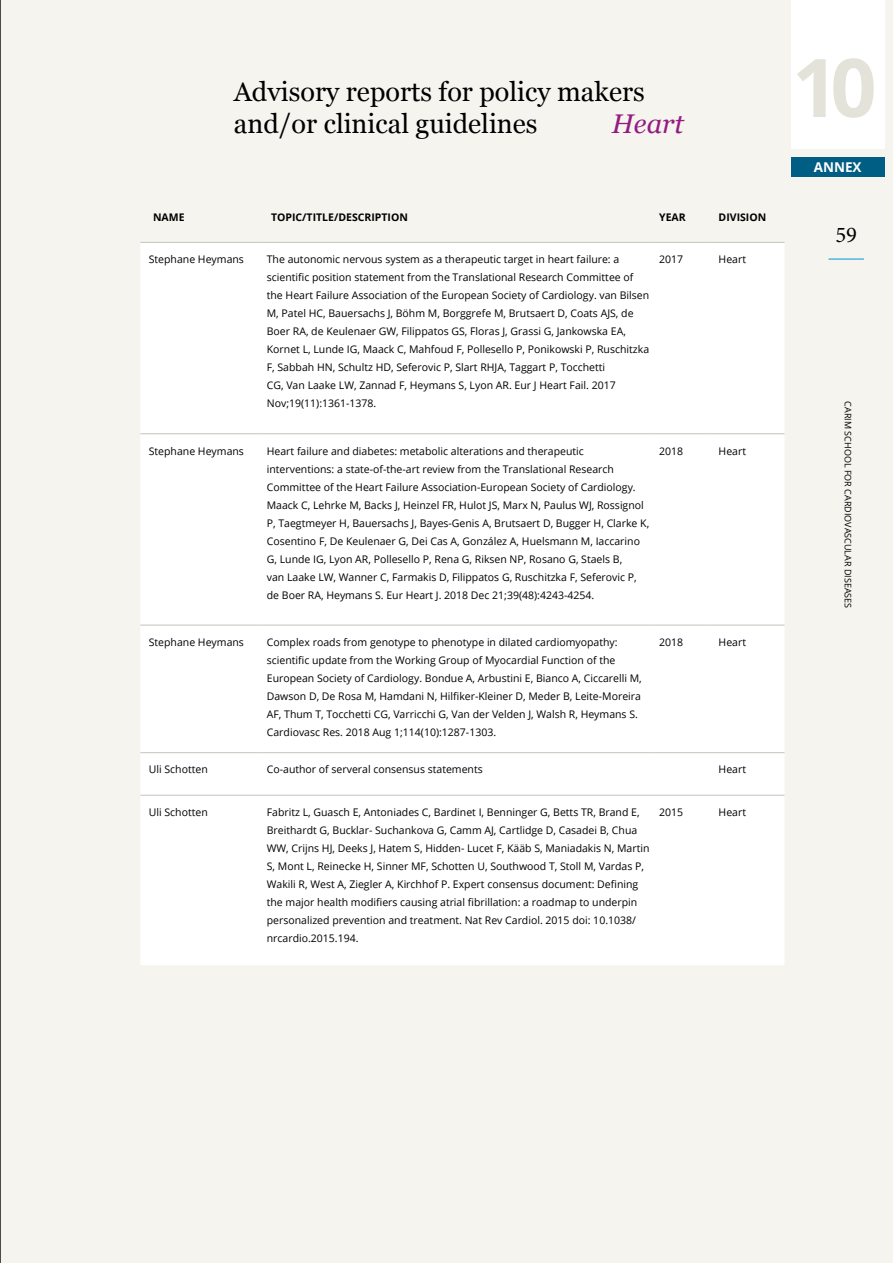
<style>
.page{position:relative;width:893px;height:1263px;background:#f5f4ef}
.page>*{position:absolute;margin:0;border:0;box-sizing:border-box;transform-origin:0 0}
.t1{font:700 81px "Open Sans";color:#e4e3d9}
.t2{font:27px/31.5px "Georgia";color:#000}
.t3{font:italic 27px "Georgia";color:#931c81}
.t4{font:22.5px "Minion Pro";color:#000}
.t5{font:700 13.5px "Open Sans";color:#fff}
.t6{font:10.5px/18px "Open Sans";color:#000}
.t7{font:700 10.5px "Open Sans";color:#000}
.t8{font:9px "Open Sans";color:#000}
</style>
<div class="page">
<hr style="left:828px;top:259px;width:36px;height:1px;background:#0097d7">
<div style="left:791px;top:0;width:93px;height:148px;background:#fff"></div>
<div style="left:791px;top:157px;width:93px;height:19px;background:#005d83"></div>
<svg style="left:140px;top:243px;width:644px;height:722px"></svg>
<hr style="left:140px;top:242px;width:118px;height:1px;background:#c1c5b9">
<hr style="left:258px;top:242px;width:393px;height:1px;background:#c1c5b9">
<hr style="left:651px;top:242px;width:59px;height:1px;background:#c1c5b9">
<hr style="left:710px;top:242px;width:74px;height:1px;background:#c1c5b9">
<hr style="left:140px;top:433px;width:118px;height:1px;background:#c1c5b9">
<hr style="left:258px;top:433px;width:393px;height:1px;background:#c1c5b9">
<hr style="left:651px;top:433px;width:59px;height:1px;background:#c1c5b9">
<hr style="left:710px;top:433px;width:74px;height:1px;background:#c1c5b9">
<hr style="left:140px;top:625px;width:118px;height:1px;background:#c1c5b9">
<hr style="left:258px;top:625px;width:393px;height:1px;background:#c1c5b9">
<hr style="left:651px;top:625px;width:59px;height:1px;background:#c1c5b9">
<hr style="left:710px;top:625px;width:74px;height:1px;background:#c1c5b9">
<hr style="left:140px;top:752px;width:118px;height:1px;background:#c1c5b9">
<hr style="left:258px;top:752px;width:393px;height:1px;background:#c1c5b9">
<hr style="left:651px;top:752px;width:59px;height:1px;background:#c1c5b9">
<hr style="left:710px;top:752px;width:74px;height:1px;background:#c1c5b9">
<hr style="left:140px;top:795px;width:118px;height:1px;background:#c1c5b9">
<hr style="left:258px;top:795px;width:393px;height:1px;background:#c1c5b9">
<hr style="left:651px;top:795px;width:59px;height:1px;background:#c1c5b9">
<hr style="left:710px;top:795px;width:74px;height:1px;background:#c1c5b9">
<h2 class="t2" style="left:234px;top:75px;width:412px">Advisory reports for policy makers and/or clinical guidelines</h2>
<h2 class="t3" style="left:612px;top:104px;width:74px">Heart</h2>
<p class="t7" style="left:153px;top:209px;width:33px">NAME</p>
<p class="t7" style="left:271px;top:209px;width:138px">TOPIC/TITLE/DESCRIPTION</p>
<p class="t7" style="left:659px;top:209px;width:28px">YEAR</p>
<p class="t7" style="left:719px;top:209px;width:49px">DIVISION</p>
<p class="t6" style="left:149px;top:250px;width:97px">Stephane Heymans</p>
<p class="t6" style="left:267px;top:250px;width:384px">The autonomic nervous system as a therapeutic target in heart failure: a scientific position statement from the Translational Research Committee of the Heart Failure Association of the European Society of Cardiology. van Bilsen M, Patel HC, Bauersachs J, Böhm M, Borggrefe M, Brutsaert D, Coats AJS, de Boer RA, de Keulenaer GW, Filippatos GS, Floras J, Grassi G, Jankowska EA, Kornet L, Lunde IG, Maack C, Mahfoud F, Pollesello P, Ponikowski P, Ruschitzka F, Sabbah HN, Schultz HD, Seferovic P, Slart RHJA, Taggart P, Tocchetti<br>CG, Van Laake LW, Zannad F, Heymans S, Lyon AR. Eur J Heart Fail. 2017<br>Nov;19(11):1361-1378.</p>
<p class="t6" style="left:659px;top:250px;width:26px">2017</p>
<p class="t6" style="left:719px;top:250px;width:29px">Heart</p>
<p class="t6" style="left:149px;top:441px;width:97px">Stephane Heymans</p>
<p class="t6" style="left:267px;top:441px;width:384px">Heart failure and diabetes: metabolic alterations and therapeutic interventions: a state-of-the-art review from the Translational Research Committee of the Heart Failure Association-European Society of Cardiology.<br>Maack C, Lehrke M, Backs J, Heinzel FR, Hulot JS, Marx N, Paulus WJ, Rossignol P, Taegtmeyer H, Bauersachs J, Bayes-Genis A, Brutsaert D, Bugger H, Clarke K, Cosentino F, De Keulenaer G, Dei Cas A, González A, Huelsmann M, Iaccarino G, Lunde IG, Lyon AR, Pollesello P, Rena G, Riksen NP, Rosano G, Staels B,<br>van Laake LW, Wanner C, Farmakis D, Filippatos G, Ruschitzka F, Seferovic P, de Boer RA, Heymans S. Eur Heart J. 2018 Dec 21;39(48):4243-4254.</p>
<p class="t6" style="left:659px;top:441px;width:26px">2018</p>
<p class="t6" style="left:719px;top:441px;width:29px">Heart</p>
<p class="t6" style="left:149px;top:633px;width:97px">Stephane Heymans</p>
<p class="t6" style="left:267px;top:633px;width:377px">Complex roads from genotype to phenotype in dilated cardiomyopathy: scientific update from the Working Group of Myocardial Function of the European Society of Cardiology. Bondue A, Arbustini E, Bianco A, Ciccarelli M, Dawson D, De Rosa M, Hamdani N, Hilfiker-Kleiner D, Meder B, Leite-Moreira AF, Thum T, Tocchetti CG, Varricchi G, Van der Velden J, Walsh R, Heymans S.<br>Cardiovasc Res. 2018 Aug 1;114(10):1287-1303.</p>
<p class="t6" style="left:659px;top:633px;width:26px">2018</p>
<p class="t6" style="left:719px;top:633px;width:29px">Heart</p>
<p class="t6" style="left:149px;top:760px;width:60px">Uli Schotten</p>
<p class="t6" style="left:267px;top:760px;width:217px">Co-author of serveral consensus statements</p>
<p class="t6" style="left:719px;top:760px;width:29px">Heart</p>
<p class="t6" style="left:149px;top:803px;width:60px">Uli Schotten</p>
<p class="t6" style="left:267px;top:803px;width:384px">Fabritz L, Guasch E, Antoniades C, Bardinet I, Benninger G, Betts TR, Brand E, Breithardt G, Bucklar- Suchankova G, Camm AJ, Cartlidge D, Casadei B, Chua WW, Crijns HJ, Deeks J, Hatem S, Hidden- Lucet F, Kää b S, Maniadakis N, Martin S, Mont L, Reinecke H, Sinner MF, Schotten U, Southwood T, Stoll M, Vardas P, Wakili R, West A, Ziegler A, Kirchhof P. Expert consensus document: Defining the major health modifiers causing atrial fibrillation: a roadmap to underpin personalized prevention and treatment. Nat Rev Cardiol. 2015 doi: 10.1038/ nrcardio.2015.194.</p>
<p class="t6" style="left:659px;top:803px;width:26px">2015</p>
<p class="t6" style="left:719px;top:803px;width:29px">Heart</p>
<h1 class="t1" style="left:792px;top:30px;width:86px">10</h1>
<p class="t5" style="left:814px;top:157px;width:49px">ANNEX</p>
<h3 class="t4" style="left:835px;top:219px;width:23px">59</h3>
<p class="t8" style="left:854px;top:401px;width:208px;rotate:90deg">CARIM SCHOOL FOR CARDIOVASCULAR DISEASES</p>
</div>
